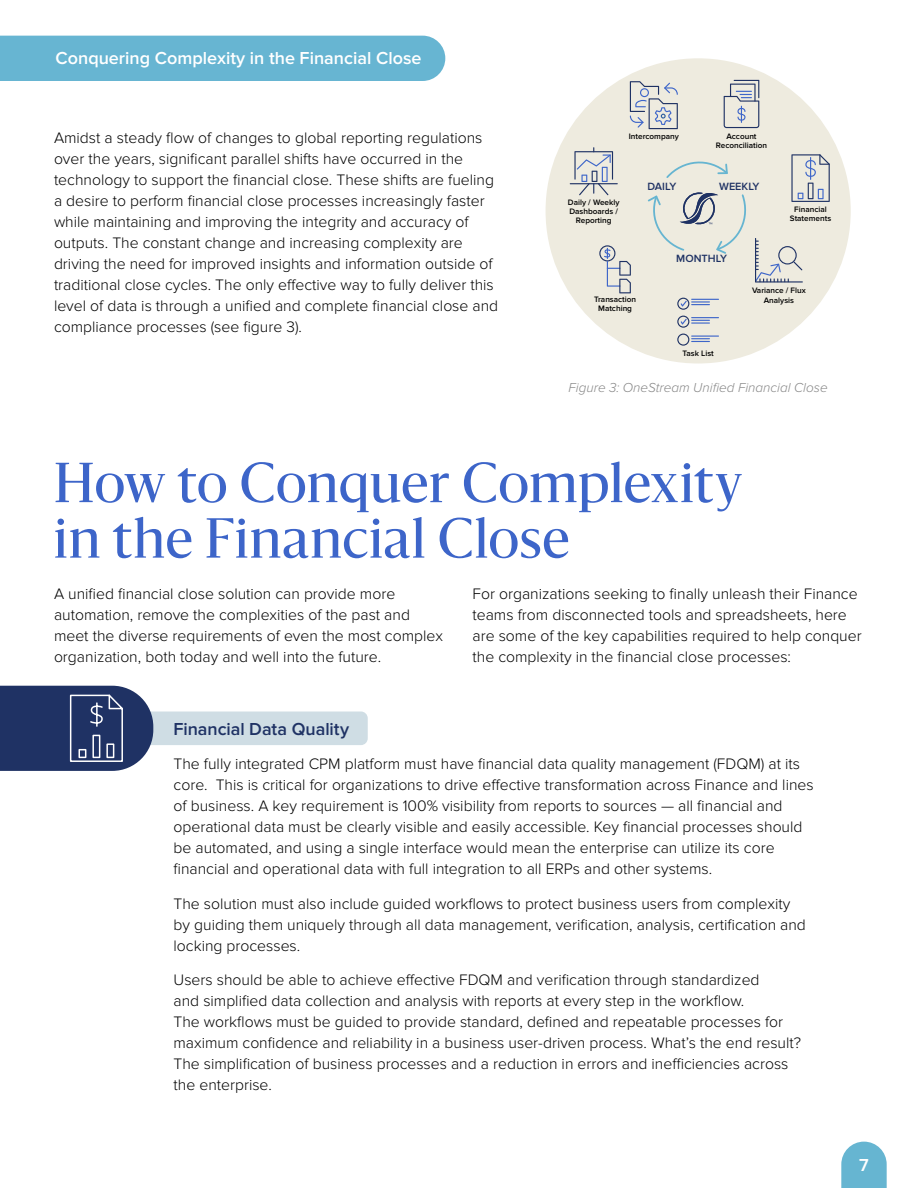
<style>
.page{position:relative;width:918px;height:1188px;background:#fff}
.page>*{position:absolute;margin:0;border:0;box-sizing:border-box;transform-origin:0 0}
.t1{font:52.5px/55.5px "Sanomat";letter-spacing:.01em;color:#3d65c9}
.t2{font:600 18px "Proxima Nova";color:#fff}
.t3{font:600 18px "Proxima Nova";letter-spacing:-.005em;color:#1f3264}
.t4{font:300 15.75px/21px "Proxima Nova";color:#000}
.t5{font:italic 300 13.5px "Proxima Nova";color:#878787}
.t6{font:600 10.95px "Proxima Nova";color:#1f3264}
.t7{font:600 8.1px/9.1px "Proxima Nova";color:#000;text-align:center}
</style>
<div class="page">
<div style="left:0;top:36px;width:445px;height:45px;background:#67b5d2"></div>
<svg style="left:841px;top:1142px;width:46px;height:46px;background:#77bdd6"></svg>
<div style="left:134px;top:712px;width:234px;height:33px;background:#cfdde4;border-radius:7px"></div>
<svg style="left:0;top:686px;width:153px;height:85px;background:#334471"></svg>
<div style="left:546px;top:58px;width:305px;height:306px;background:#eeebdf;border-radius:50%"></div>
<svg style="left:677px;top:334px;width:42px;height:12px"></svg>
<svg style="left:677px;top:298px;width:42px;height:12px"></svg>
<svg style="left:677px;top:316px;width:42px;height:12px"></svg>
<svg style="left:599px;top:245px;width:32px;height:48px"></svg>
<hr style="left:570px;top:183px;width:48px;height:1px;background:#1f3264">
<svg style="left:574px;top:147px;width:39px;height:48px"></svg>
<svg style="left:724px;top:80px;width:35px;height:48px"></svg>
<svg style="left:630px;top:81px;width:48px;height:48px"></svg>
<svg style="left:647px;top:154px;width:183px;height:129px"></svg>
<p class="t2" style="left:56px;top:48px;width:367px">Conquering Complexity in the Financial Close</p>
<p class="t4" style="left:54px;top:128px;width:446px">Amidst a steady flow of changes to global reporting regulations over the years, significant parallel shifts have occurred in the technology to support the financial close. These shifts are fueling a desire to perform financial close processes increasingly faster while maintaining and improving the integrity and accuracy of outputs. The constant change and increasing complexity are driving the need for improved insights and information outside of traditional close cycles. The only effective way to fully deliver this level of data is through a unified and complete financial close and compliance processes (see figure 3).</p>
<p class="t7" style="left:629px;top:131px;width:52px">Intercompany</p>
<p class="t7" style="left:716px;top:132px;width:53px">Account<br>Reconciliation</p>
<p class="t7" style="left:568px;top:198px;width:53px">Daily / Weekly<br>Dashboards /<br>Reporting</p>
<p class="t7" style="left:594px;top:295px;width:44px">Transaction<br>Matching</p>
<p class="t6" style="left:648px;top:180px;width:30px">DAILY</p>
<p class="t6" style="left:719px;top:180px;width:42px">WEEKLY</p>
<p class="t6" style="left:676px;top:252px;width:52px">MONTHLY</p>
<p class="t7" style="left:790px;top:205px;width:43px">Financial<br>Statements</p>
<p class="t7" style="left:752px;top:286px;width:55px">Variance / Flux<br>Analysis</p>
<p class="t7" style="left:682px;top:348px;width:33px">Task List</p>
<p class="t5" style="left:569px;top:380px;width:261px">Figure 3: OneStream Unified Financial Close</p>
<h1 class="t1" style="left:54px;top:452px;width:689px">How to Conquer Complexity in the Financial Close</h1>
<p class="t4" style="left:54px;top:583px;width:390px">A unified financial close solution can provide more automation, remove the complexities of the past and meet the diverse requirements of even the most complex organization, both today and well into the future.</p>
<p class="t4" style="left:473px;top:583px;width:391px">For organizations seeking to finally unleash their Finance teams from disconnected tools and spreadsheets, here are some of the key capabilities required to help conquer the complexity in the financial close processes:</p>
<p class="t3" style="left:174px;top:718px;width:177px">Financial Data Quality</p>
<p class="t4" style="left:174px;top:754px;width:642px">The fully integrated CPM platform must have financial data quality management (FDQM) at its core. This is critical for organizations to drive effective transformation across Finance and lines of business. A key requirement is 100% visibility from reports to sources — all financial and operational data must be clearly visible and easily accessible. Key financial processes should be automated, and using a single interface would mean the enterprise can utilize its core financial and operational data with full integration to all ERPs and other systems.</p>
<p class="t4" style="left:174px;top:893px;width:634px">The solution must also include guided workflows to protect business users from complexity by guiding them uniquely through all data management, verification, analysis, certification and locking processes.</p>
<p class="t4" style="left:174px;top:969px;width:629px">Users should be able to achieve effective FDQM and verification through standardized<br>and simplified data collection and analysis with reports at every step in the workflow.<br>The workflows must be guided to provide standard, defined and repeatable processes for maximum confidence and reliability in a business user-driven process. What’s the end result?<br>The simplification of business processes and a reduction in errors and inefficiencies across the enterprise.</p>
<p class="t2" style="left:859px;top:1154px;width:11px">7</p>
</div>
